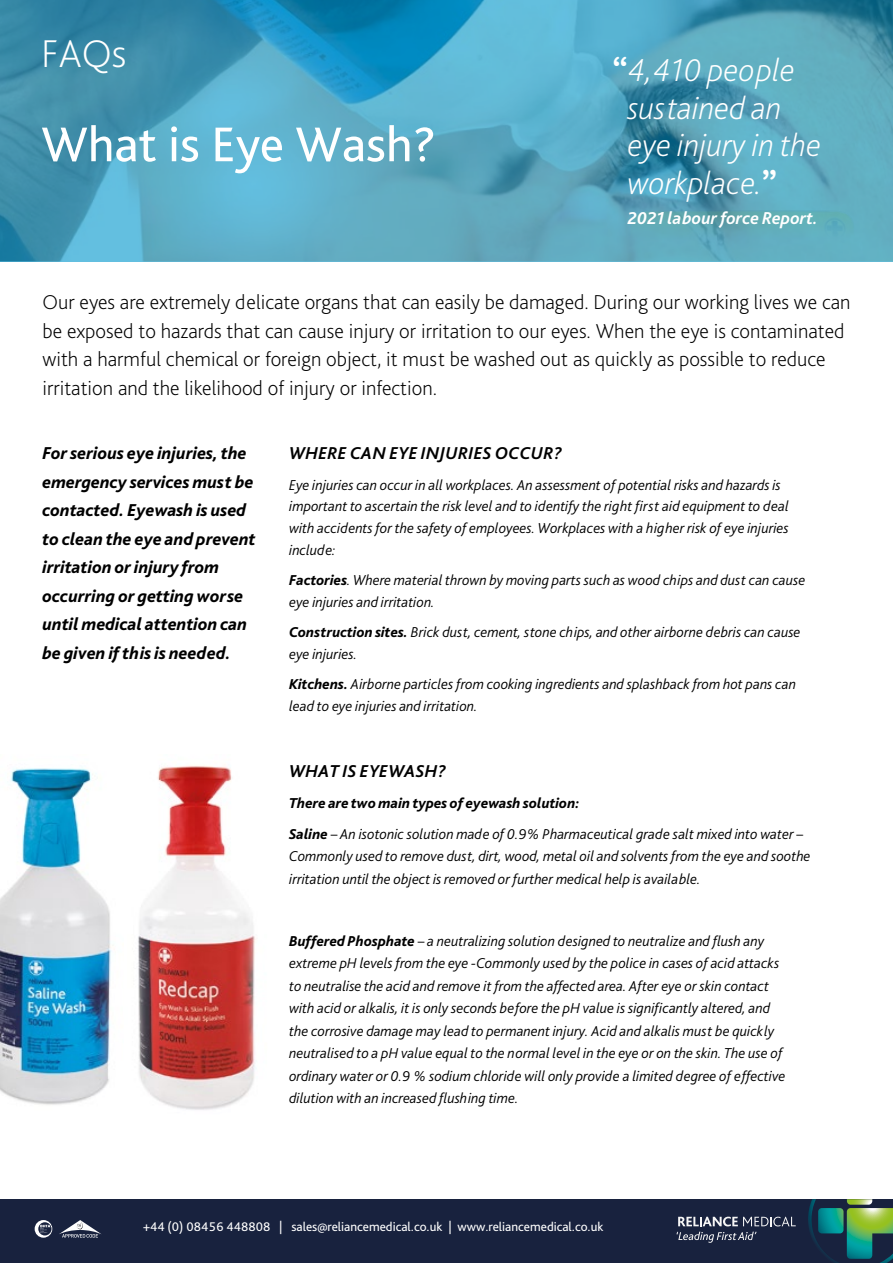
<style>
.page{position:relative;width:893px;height:1263px;background:#fff}
.page>*{position:absolute;margin:0;border:0;box-sizing:border-box;transform-origin:0 0}
.t1{font:51px "Bliss Pro";color:#fff}
.t2{font:200 40.5px "Bliss Pro";color:#fff}
.t3{font:italic 200 33px/37.5px "Bliss Pro";color:#fff}
.t4{font:200 21px/28.5px "Bliss Pro";color:#000}
.t5{font:italic 800 18px/28.5px "Bliss Pro";color:#000}
.t6{font:italic 700 18px "Bliss Pro";letter-spacing:.015em;color:#000}
.t7{font:italic 700 18px "Bliss Pro";color:#fff}
.t8{font:italic 300 15px/22.5px "Bliss Pro";color:#000}
.t9{font:13.2px "Bliss Pro";color:#fff}
.s1{font-family:"Arial Rounded MT Bold";font-weight:400;font-style:normal}
.s2{font-weight:800}
</style>
<div class="page">
<svg style="left:0;top:0;width:893px;height:261px;background:#4fa3be"></svg>
<div style="left:0;top:1199px;width:893px;height:64px;background:#18223e"></div>
<svg style="left:808px;top:1199px;width:85px;height:64px"></svg>
<svg style="left:678px;top:1217px;width:118px;height:9px"></svg>
<svg style="left:676px;top:1232px;width:80px;height:11px"></svg>
<svg style="left:59px;top:1220px;width:42px;height:17px"></svg>
<svg style="left:35px;top:1220px;width:17px;height:18px"></svg>
<img style="left:0;top:768px;width:112px;height:337px">
<img style="left:138px;top:766px;width:118px;height:344px">
<h2 class="t2" style="left:41px;top:28px;width:87px">FAQs</h2>
<h1 class="t1" style="left:41px;top:113px;width:396px">What is Eye Wash?</h1>
<h3 class="t3" style="left:627px;top:51px;width:195px;text-indent:-15px"><span class="s1">“</span>4,410 people sustained an eye injury in the workplace.<span class="s1">”</span></h3>
<p class="t7" style="left:627px;top:207px;width:192px">2021 labour force Report.</p>
<p class="t4" style="left:43px;top:287px;width:809px">Our eyes are extremely delicate organs that can easily be damaged. During our working lives we can be exposed to hazards that can cause injury or irritation to our eyes. When the eye is contaminated with a harmful chemical or foreign object, it must be washed out as quickly as possible to reduce irritation and the likelihood of injury or infection.</p>
<p class="t5" style="left:43px;top:439px;width:215px">For serious eye injuries, the emergency services must be contacted. Eyewash is used to clean the eye and prevent irritation or injury from occurring or getting worse until medical attention can be given if this is needed.</p>
<p class="t6" style="left:289px;top:442px;width:274px">WHERE CAN EYE INJURIES OCCUR?</p>
<p class="t8" style="left:289px;top:473px;width:501px;line-height:21.8px">Eye injuries can occur in all workplaces. An assessment of potential risks and hazards is important to ascertain the risk level and to identify the right first aid equipment to deal with accidents for the safety of employees. Workplaces with a higher risk of eye injuries include:</p>
<p class="t8" style="left:289px;top:569px;width:518px;line-height:21.8px"><span class="s2">Factories</span>. Where material thrown by moving parts such as wood chips and dust can cause eye injuries and irritation.</p>
<p class="t8" style="left:289px;top:621px;width:513px;line-height:21.8px"><span class="s2">Construction sites.</span> Brick dust, cement, stone chips, and other airborne debris can cause eye injuries.</p>
<p class="t8" style="left:289px;top:673px;width:508px;line-height:21.8px"><span class="s2">Kitchens.</span> Airborne particles from cooking ingredients and splashback from hot pans can lead to eye injuries and irritation.</p>
<p class="t6" style="left:289px;top:759px;width:158px">WHAT IS EYEWASH?</p>
<p class="t8" style="left:289px;top:787px;width:516px;line-height:31px"><span class="s2">There are two main types of eyewash solution:<br>Saline</span> – An isotonic solution made of 0.9% Pharmaceutical grade salt mixed into water –</p>
<p class="t8" style="left:289px;top:844px;width:523px">Commonly used to remove dust, dirt, wood, metal oil and solvents from the eye and soothe irritation until the object is removed or further medical help is available.</p>
<p class="t8" style="left:289px;top:929px;width:498px"><span class="s2">Buffered Phosphate</span> – a neutralizing solution designed to neutralize and flush any extreme pH levels from the eye -Commonly used by the police in cases of acid attacks to neutralise the acid and remove it from the affected area. After eye or skin contact with acid or alkalis, it is only seconds before the pH value is significantly altered, and the corrosive damage may lead to permanent injury. Acid and alkalis must be quickly neutralised to a pH value equal to the normal level in the eye or on the skin. The use of ordinary water or 0.9 % sodium chloride will only provide a limited degree of effective dilution with an increased flushing time.</p>
<p class="t9" style="left:143px;top:1218px;width:462px">+44 (0) 08456 448808 | sales@reliancemedical.co.uk | www.reliancemedical.co.uk</p>
</div>
